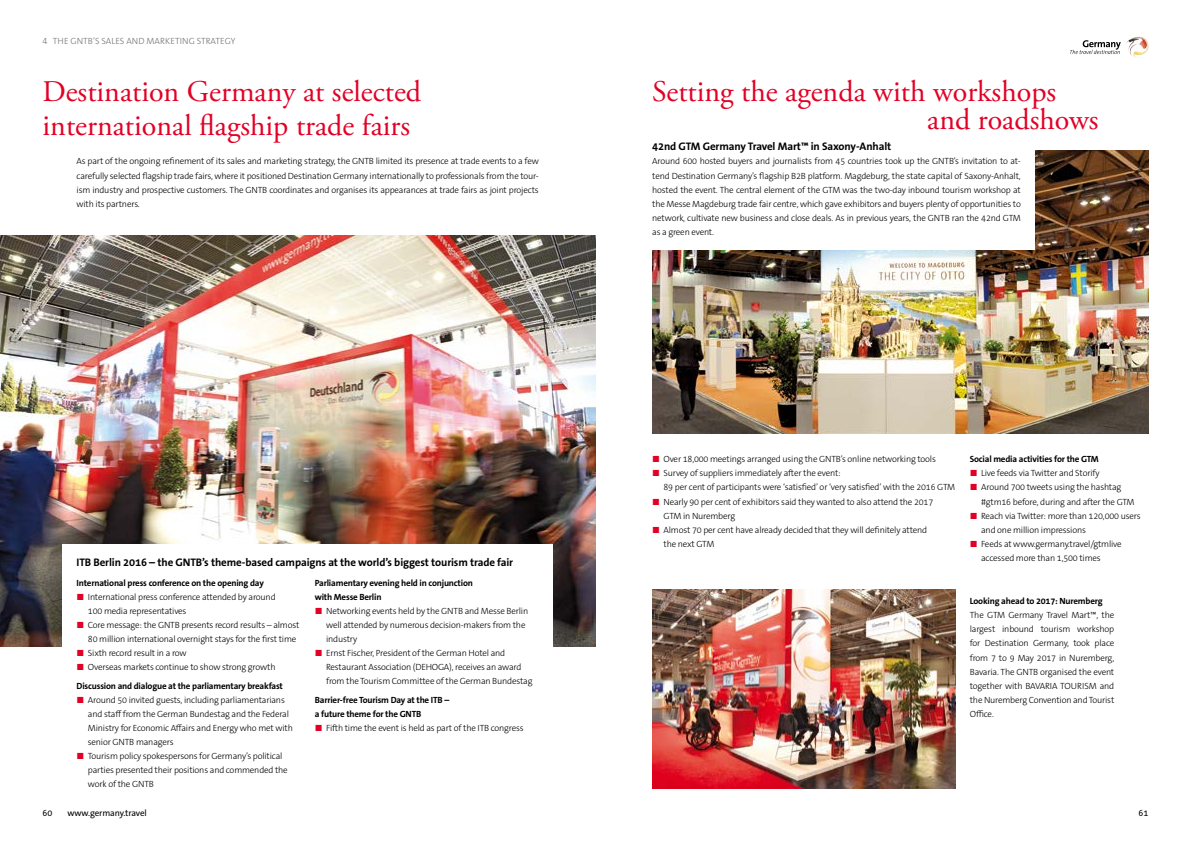
<style>
.page{position:relative;width:1191px;height:842px;background:#fff}
.page>*{position:absolute;margin:0;border:0;box-sizing:border-box;transform-origin:0 0}
.t1{font:30px/34px "Adobe Garamond Pro";color:#e20026}
.t2{font:11px "The Sans LP7 Bld";letter-spacing:-.01em;color:#000}
.t3{font:9px/14.2px "The Sans LP3 Lig";letter-spacing:-.02em;color:#000}
.t4{font:9px/14px "The Sans LP7 Bld";letter-spacing:-.02em;color:#000}
.t5{font:9px "The Sans LP3 Lig";letter-spacing:.005em;color:#707172}
.t6{font:9px "The Sans LP5 Plain";letter-spacing:-.01em;color:#000}
.s1{color:#e20026}
</style>
<div class="page">
<img style="left:0;top:235px;width:595px;height:411px">
<img style="left:652px;top:150px;width:496px;height:284px">
<img style="left:652px;top:590px;width:303px;height:198px">
<div style="left:62px;top:544px;width:491px;height:122px;background:#fff"></div>
<div style="left:638px;top:122px;width:397px;height:127px;background:#fff"></div>
<img style="left:1126px;top:37px;width:22px;height:21px">
<svg style="left:1070px;top:40px;width:50px;height:14px"></svg>
<p class="t5" style="left:43px;top:35px;width:194px">4 THE GNTB’S SALES AND MARKETING STRATEGY</p>
<h1 class="t1" style="left:43px;top:76px;width:380px">Destination Germany at selected international flagship trade fairs</h1>
<p class="t3" style="left:77px;top:154px;width:464px;text-align:justify">As part of the ongoing refinement of its sales and marketing strategy, the GNTB limited its presence at trade events to a few carefully selected flagship trade fairs, where it positioned Destination Germany internationally to professionals from the tour&shy;ism industry and prospective customers. The GNTB coordinates and organises its appearances at trade fairs as joint projects with its partners.</p>
<p class="t2" style="left:77px;top:555px;width:438px">ITB Berlin 2016 – the GNTB’s theme-based campaigns at the world’s biggest tourism trade fair</p>
<p class="t4" style="left:77px;top:576px;width:189px">International press conference on the opening day</p>
<p class="t3" style="left:88px;top:590px;width:189px;text-indent:-11px"><span class="s1">■</span> International press conference attended by around<br>100 media representatives</p>
<p class="t3" style="left:88px;top:618px;width:213px;text-indent:-11px"><span class="s1">■</span> Core message: the GNTB presents record results – almost<br>80 million international overnight stays for the first time</p>
<p class="t3" style="left:77px;top:646px;width:112px"><span class="s1">■</span> Sixth record result in a row</p>
<p class="t3" style="left:77px;top:660px;width:200px"><span class="s1">■</span> Overseas markets continue to show strong growth</p>
<p class="t4" style="left:77px;top:679px;width:208px">Discussion and dialogue at the parliamentary breakfast</p>
<p class="t3" style="left:88px;top:693px;width:206px;text-indent:-11px"><span class="s1">■</span> Around 50 invited guests, including parliamentarians and staff from the German Bundestag and the Federal Ministry for Economic Affairs and Energy who met with senior GNTB managers</p>
<p class="t3" style="left:88px;top:749px;width:201px;text-indent:-11px"><span class="s1">■</span> Tourism policy spokespersons for Germany’s political parties presented their positions and commended the work of the GNTB</p>
<p class="t4" style="left:315px;top:576px;width:160px">Parliamentary evening held in conjunction with Messe Berlin</p>
<p class="t3" style="left:326px;top:604px;width:204px;text-indent:-11px"><span class="s1">■</span> Networking events held by the GNTB and Messe Berlin well attended by numerous decision-makers from the industry</p>
<p class="t3" style="left:326px;top:646px;width:208px;text-indent:-11px"><span class="s1">■</span> Ernst Fischer, President of the German Hotel and<br>Restaurant Association (DEHOGA), receives an award from the Tourism Committee of the German Bundestag</p>
<p class="t4" style="left:315px;top:693px;width:136px">Barrier-free Tourism Day at the ITB – a future theme for the GNTB</p>
<p class="t3" style="left:315px;top:721px;width:210px"><span class="s1">■</span> Fifth time the event is held as part of the ITB congress</p>
<h1 class="t1" style="left:927px;top:79px;width:173px;line-height:28px;text-indent:-275px">Setting the agenda with workshops and roadshows</h1>
<p class="t2" style="left:652px;top:139px;width:240px">42nd GTM Germany Travel Mart™ in Saxony-Anhalt</p>
<p class="t3" style="left:652px;top:154px;width:370px;text-align:justify">Around 600 hosted buyers and journalists from 45 countries took up the GNTB’s invitation to at&shy;tend Destination Germany’s flagship B2B platform. Magdeburg, the state capital of Saxony-Anhalt, hosted the event. The central element of the GTM was the two-day inbound tourism workshop at the Messe Magdeburg trade fair centre, which gave exhibitors and buyers plenty of opportunities to network, cultivate new business and close deals. As in previous years, the GNTB ran the 42nd GTM as a green event.</p>
<p class="t3" style="left:652px;top:452px;width:285px"><span class="s1">■</span> Over 18,000 meetings arranged using the GNTB’s online networking tools</p>
<p class="t3" style="left:663px;top:466px;width:293px;text-indent:-11px"><span class="s1">■</span> Survey of suppliers immediately after the event:<br>89 per cent of participants were ‘satisfied’ or ‘very satisfied’ with the 2016 GTM</p>
<p class="t3" style="left:663px;top:494px;width:271px;text-indent:-11px"><span class="s1">■</span> Nearly 90 per cent of exhibitors said they wanted to also attend the 2017<br>GTM in Nuremberg</p>
<p class="t3" style="left:663px;top:523px;width:265px;text-indent:-11px"><span class="s1">■</span> Almost 70 per cent have already decided that they will definitely attend the next GTM</p>
<p class="t4" style="left:969px;top:452px;width:131px">Social media activities for the GTM</p>
<p class="t3" style="left:969px;top:466px;width:131px"><span class="s1">■</span> Live feeds via Twitter and Storify</p>
<p class="t3" style="left:981px;top:480px;width:155px;text-indent:-11px"><span class="s1">■</span> Around 700 tweets using the hashtag #gtm16 before, during and after the GTM</p>
<p class="t3" style="left:981px;top:509px;width:161px;text-indent:-11px"><span class="s1">■</span> Reach via Twitter: more than 120,000 users and one million impressions</p>
<p class="t3" style="left:981px;top:537px;width:142px;text-indent:-11px"><span class="s1">■</span> Feeds at www.germany.travel/gtmlive accessed more than 1,500 times</p>
<p class="t4" style="left:969px;top:594px;width:134px">Looking ahead to 2017: Nuremberg</p>
<p class="t3" style="left:969px;top:608px;width:146px;text-align:justify">The GTM Germany Travel Mart™, the largest inbound tourism workshop for Destination Germany, took place from 7 to 9 May 2017 in Nuremberg, Bavaria. The GNTB organised the event together with BAVARIA TOURISM and the Nuremberg Convention and Tourist Office.</p>
<p class="t6" style="left:43px;top:808px;width:11px">60</p>
<p class="t6" style="left:67px;top:808px;width:81px">www.germany.travel</p>
<p class="t6" style="left:1138px;top:808px;width:11px">61</p>
</div>
